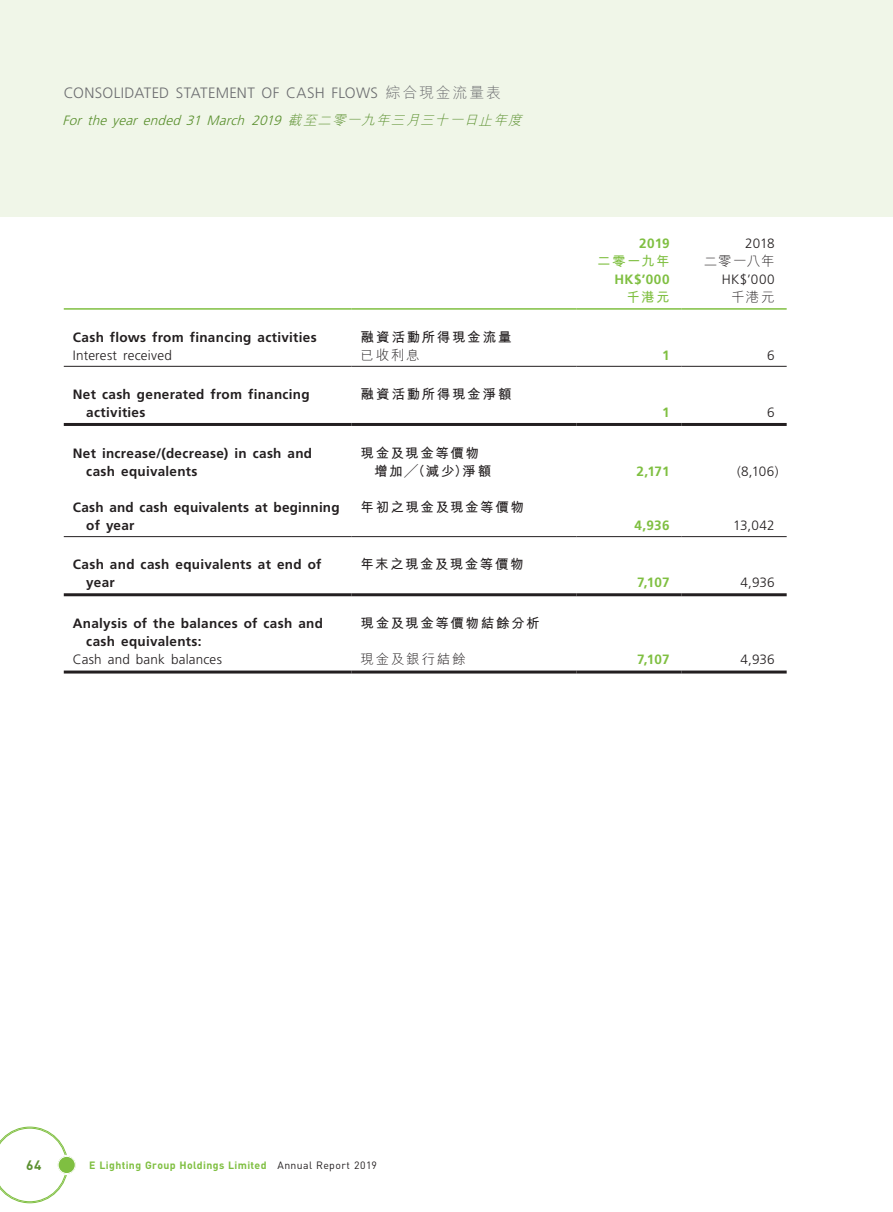
<style>
.page{position:relative;width:893px;height:1212px;background:#fff}
.page>*{position:absolute;margin:0;border:0;box-sizing:border-box;transform-origin:0 0}
.t1{font:300 15px "Frutiger LT Std";letter-spacing:.02em;color:#6c6d70}
._15_Table_Stub{font:700 13.5px/18px "Frutiger LT Std";letter-spacing:.025em;color:#231f20}
._15_Table_Stub-2{font:700 13.5px/18px "M Hei HK";letter-spacing:.115em;color:#231f20}
.t2{font:italic 300 13.5px "Frutiger LT Std";color:#5b902f}
._01_Body_Text{font:300 13.5px "Frutiger LT Std";color:#231f20}
._15_Table_Stub-3{font:300 13.5px "Frutiger LT Std";letter-spacing:.015em;color:#231f20}
._01_Body_Text-2{font:700 13.5px "Frutiger LT Std";letter-spacing:.01em;color:#7fbf41}
._15_Table_Stub-4{font:300 13.5px "M Hei HK";letter-spacing:.12em;color:#231f20}
._15_Table_Stub-5{font:700 13.5px "M Hei HK";letter-spacing:.14em;color:#231f20}
._15_Table_Stub-6{font:700 13.5px "M Hei HK";letter-spacing:.135em;color:#231f20}
._01_Body_Text-3{font:700 13.5px "M Hei HK";letter-spacing:.105em;color:#7fbf41}
._01_Body_Text-4{font:300 13.5px "M Hei HK";letter-spacing:.09em;color:#231f20}
.t3{font:700 13.5px "DIN Pro";color:#5b902f}
.t4{font:700 10.5px "DIN Pro";letter-spacing:.035em;color:#7fbf41}
.s1{font-family:"M Hei HK"}
.s2{font-weight:400;color:#231f20}
</style>
<div class="page">
<div style="left:0;top:0;width:893px;height:217px;background:#f0f6e8"></div>
<svg style="left:0;top:1127px;width:67px;height:76px"></svg>
<svg style="left:58px;top:1156px;width:18px;height:18px"></svg>
<div style="left:57px;top:1155px;width:20px;height:20px;border:1px solid #fff;border-radius:50%"></div>
<div style="left:58px;top:1156px;width:17px;height:17px;border:1px solid #fff;border-radius:50%"></div>
<svg style="left:682px;top:365px;width:105px;height:232px"></svg>
<hr style="left:64px;top:308px;width:288px;height:2px;background:#7fbf41">
<hr style="left:352px;top:308px;width:225px;height:2px;background:#7fbf41">
<hr style="left:577px;top:308px;width:105px;height:2px;background:#7fbf41">
<hr style="left:682px;top:308px;width:105px;height:2px;background:#7fbf41">
<hr style="left:64px;top:366px;width:288px;height:1px;background:#231f20">
<hr style="left:352px;top:366px;width:225px;height:1px;background:#231f20">
<hr style="left:577px;top:366px;width:105px;height:1px;background:#231f20">
<hr style="left:682px;top:366px;width:105px;height:1px;background:#231f20">
<hr style="left:64px;top:423px;width:288px;height:3px;background:#231f20">
<hr style="left:352px;top:423px;width:225px;height:3px;background:#231f20">
<hr style="left:577px;top:423px;width:105px;height:3px;background:#231f20">
<hr style="left:682px;top:423px;width:105px;height:3px;background:#231f20">
<hr style="left:64px;top:536px;width:288px;height:1px;background:#231f20">
<hr style="left:352px;top:536px;width:225px;height:1px;background:#231f20">
<hr style="left:577px;top:536px;width:105px;height:1px;background:#231f20">
<hr style="left:682px;top:536px;width:105px;height:1px;background:#231f20">
<hr style="left:64px;top:593px;width:288px;height:3px;background:#231f20">
<hr style="left:352px;top:593px;width:225px;height:3px;background:#231f20">
<hr style="left:577px;top:593px;width:105px;height:3px;background:#231f20">
<hr style="left:682px;top:593px;width:105px;height:3px;background:#231f20">
<hr style="left:64px;top:670px;width:288px;height:3px;background:#231f20">
<hr style="left:352px;top:670px;width:225px;height:3px;background:#231f20">
<hr style="left:577px;top:670px;width:105px;height:3px;background:#231f20">
<hr style="left:682px;top:670px;width:105px;height:3px;background:#231f20">
<p class="t1" style="left:64px;top:85px;width:439px">CONSOLIDATED STATEMENT OF CASH FLOWS <span class="s1">綜合現金流量表</span></p>
<p class="t2" style="left:62px;top:113px;width:464px">For the year ended 31 March 2019 <span class="s1">截至二零一九年三月三十一日止年度</span></p>
<p class="_01_Body_Text-2" style="left:639px;top:235px;width:32px">2019</p>
<p class="_01_Body_Text" style="left:745px;top:236px;width:31px">2018</p>
<p class="_01_Body_Text-3" style="left:597px;top:251px;width:74px">二零一九年</p>
<p class="_01_Body_Text-4" style="left:704px;top:254px;width:72px">二零一八年</p>
<p class="_01_Body_Text-2" style="left:614px;top:271px;width:57px">HK$’000</p>
<p class="_01_Body_Text" style="left:722px;top:272px;width:54px">HK$’000</p>
<p class="_01_Body_Text-3" style="left:626px;top:287px;width:45px">千港元</p>
<p class="_01_Body_Text-4" style="left:731px;top:290px;width:45px">千港元</p>
<p class="_15_Table_Stub" style="left:73px;top:328px;width:245px">Cash flows from financing activities</p>
<p class="_15_Table_Stub-5" style="left:361px;top:327px;width:153px">融資活動所得現金流量</p>
<p class="_15_Table_Stub-3" style="left:73px;top:347px;width:101px">Interest received</p>
<p class="_15_Table_Stub-4" style="left:361px;top:348px;width:60px">已收利息</p>
<p class="_01_Body_Text-2" style="left:662px;top:347px;width:9px">1</p>
<p class="_01_Body_Text" style="left:767px;top:347px;width:9px">6</p>
<p class="_15_Table_Stub" style="left:86px;top:385px;width:225px;text-indent:-14px">Net cash generated from financing activities</p>
<p class="_15_Table_Stub-6" style="left:361px;top:384px;width:152px">融資活動所得現金淨額</p>
<p class="_01_Body_Text-2" style="left:662px;top:404px;width:9px">1</p>
<p class="_01_Body_Text" style="left:767px;top:404px;width:9px">6</p>
<p class="_15_Table_Stub" style="left:86px;top:444px;width:227px;text-indent:-14px">Net increase/(decrease) in cash and cash equivalents</p>
<p class="_15_Table_Stub-2" style="left:374px;top:443px;width:119px;text-indent:-14px">現金及現金等價物增加╱（減少）淨額</p>
<p class="_15_Table_Stub" style="left:86px;top:498px;width:255px;text-indent:-14px">Cash and cash equivalents at beginning of year</p>
<p class="_15_Table_Stub-2" style="left:361px;top:497px;width:165px">年初之現金及現金等價物</p>
<p class="_15_Table_Stub" style="left:86px;top:555px;width:237px;text-indent:-14px">Cash and cash equivalents at end of year</p>
<p class="_15_Table_Stub-2" style="left:361px;top:554px;width:165px">年末之現金及現金等價物</p>
<p class="_01_Body_Text-2" style="left:636px;top:463px;width:35px">2,171</p>
<p class="_01_Body_Text" style="left:737px;top:464px;width:43px">(8,106)</p>
<p class="_01_Body_Text-2" style="left:634px;top:517px;width:37px">4,936</p>
<p class="_01_Body_Text" style="left:733px;top:518px;width:43px">13,042</p>
<p class="_01_Body_Text-2" style="left:637px;top:574px;width:34px">7,107</p>
<p class="_01_Body_Text" style="left:740px;top:575px;width:36px">4,936</p>
<p class="_15_Table_Stub" style="left:86px;top:615px;width:238px;text-indent:-14px">Analysis of the balances of cash and cash equivalents:</p>
<p class="_15_Table_Stub-2" style="left:361px;top:613px;width:180px">現金及現金等價物結餘分析</p>
<p class="_15_Table_Stub-3" style="left:73px;top:652px;width:151px">Cash and bank balances</p>
<p class="_15_Table_Stub-4" style="left:361px;top:652px;width:106px">現金及銀行結餘</p>
<p class="_01_Body_Text-2" style="left:637px;top:652px;width:34px">7,107</p>
<p class="_01_Body_Text" style="left:740px;top:652px;width:36px">4,936</p>
<p class="t3" style="left:26px;top:1156px;width:17px">64</p>
<p class="t4" style="left:89px;top:1158px;width:289px">E Lighting Group Holdings Limited <span class="s2">Annual Report 2019</span></p>
</div>
